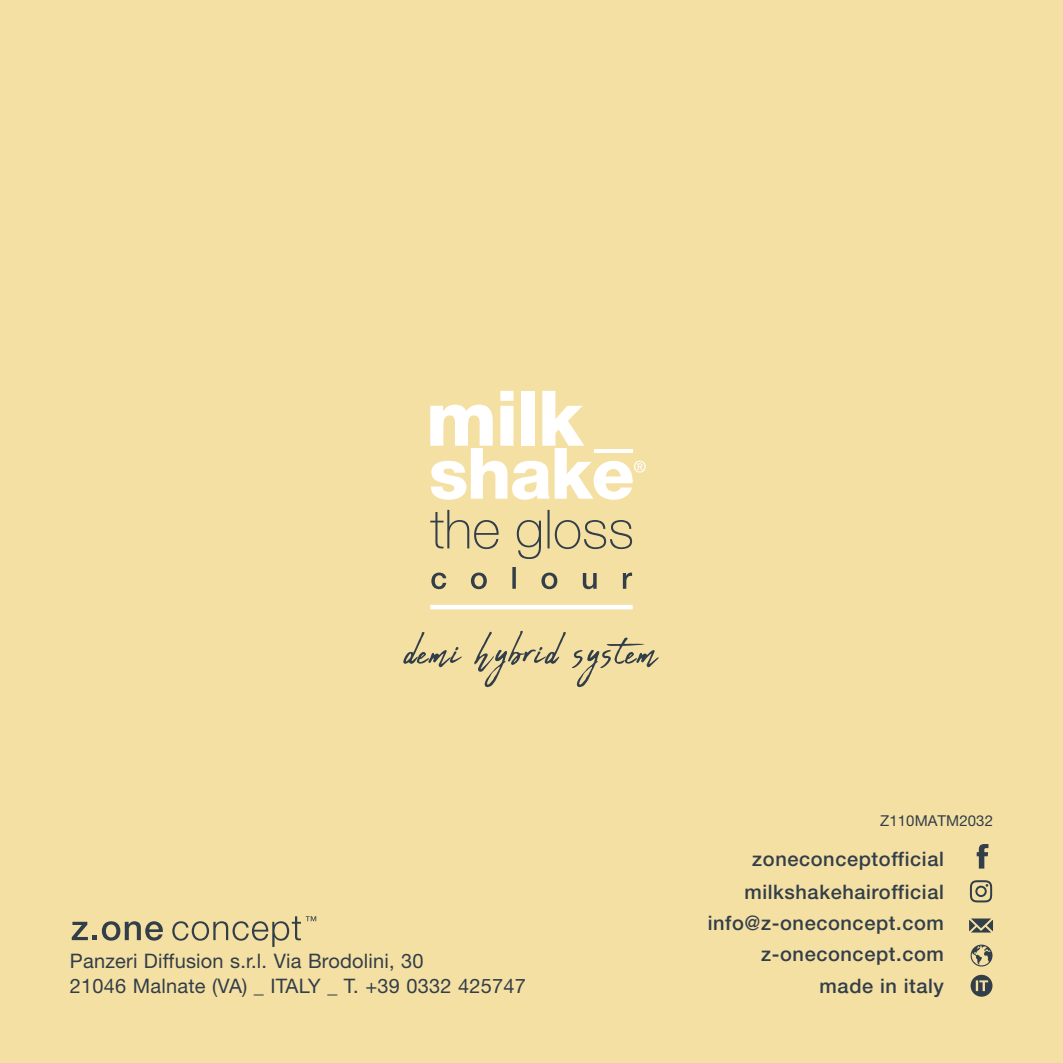
<style>
.page{position:relative;width:1063px;height:1063px;background:#f5e0a4}
.page>*{position:absolute;margin:0;border:0;box-sizing:border-box;transform-origin:0 0}
.t1{font:60.25px "Abuget";letter-spacing:.03em;color:#323e48}
.t2{font:500 20px "Helvetica Neue LT Std";letter-spacing:.03em;color:#323e48}
.Normale{font:20px "Helvetica Neue LT Std";letter-spacing:.01em;color:#323e48}
.Normale-2{font:15px "Helvetica Neue LT Pro";letter-spacing:.005em;color:#323e48}
</style>
<div class="page">
<svg style="left:431px;top:567px;width:201px;height:22px"></svg>
<svg style="left:430px;top:510px;width:202px;height:49px"></svg>
<svg style="left:430px;top:391px;width:216px;height:109px"></svg>
<hr style="left:430px;top:605px;width:203px;height:4px;background:#fff">
<svg style="left:72px;top:921px;width:91px;height:20px"></svg>
<svg style="left:172px;top:916px;width:144px;height:31px"></svg>
<svg style="left:977px;top:844px;width:11px;height:25px"></svg>
<svg style="left:969px;top:919px;width:24px;height:14px"></svg>
<svg style="left:971px;top:975px;width:22px;height:22px"></svg>
<svg style="left:971px;top:945px;width:22px;height:22px"></svg>
<svg style="left:970px;top:880px;width:22px;height:22px"></svg>
<p class="t1" style="left:405px;top:617px;width:254px">demi hybrid system</p>
<p class="Normale" style="left:70px;top:949px;width:355px">Panzeri Diffusion s.r.l. Via Brodolini, 30</p>
<p class="Normale" style="left:70px;top:974px;width:457px">21046 Malnate (VA) _ ITALY _ T. +39 0332 425747</p>
<p class="Normale-2" style="left:880px;top:812px;width:114px">Z110MATM2032</p>
<p class="t2" style="left:752px;top:847px;width:193px">zoneconceptofficial</p>
<p class="t2" style="left:744px;top:880px;width:201px">milkshakehairofficial</p>
<p class="t2" style="left:708px;top:911px;width:238px">info@z-oneconcept.com</p>
<p class="t2" style="left:761px;top:942px;width:184px">z-oneconcept.com</p>
<p class="t2" style="left:820px;top:974px;width:126px">made in italy</p>
</div>
